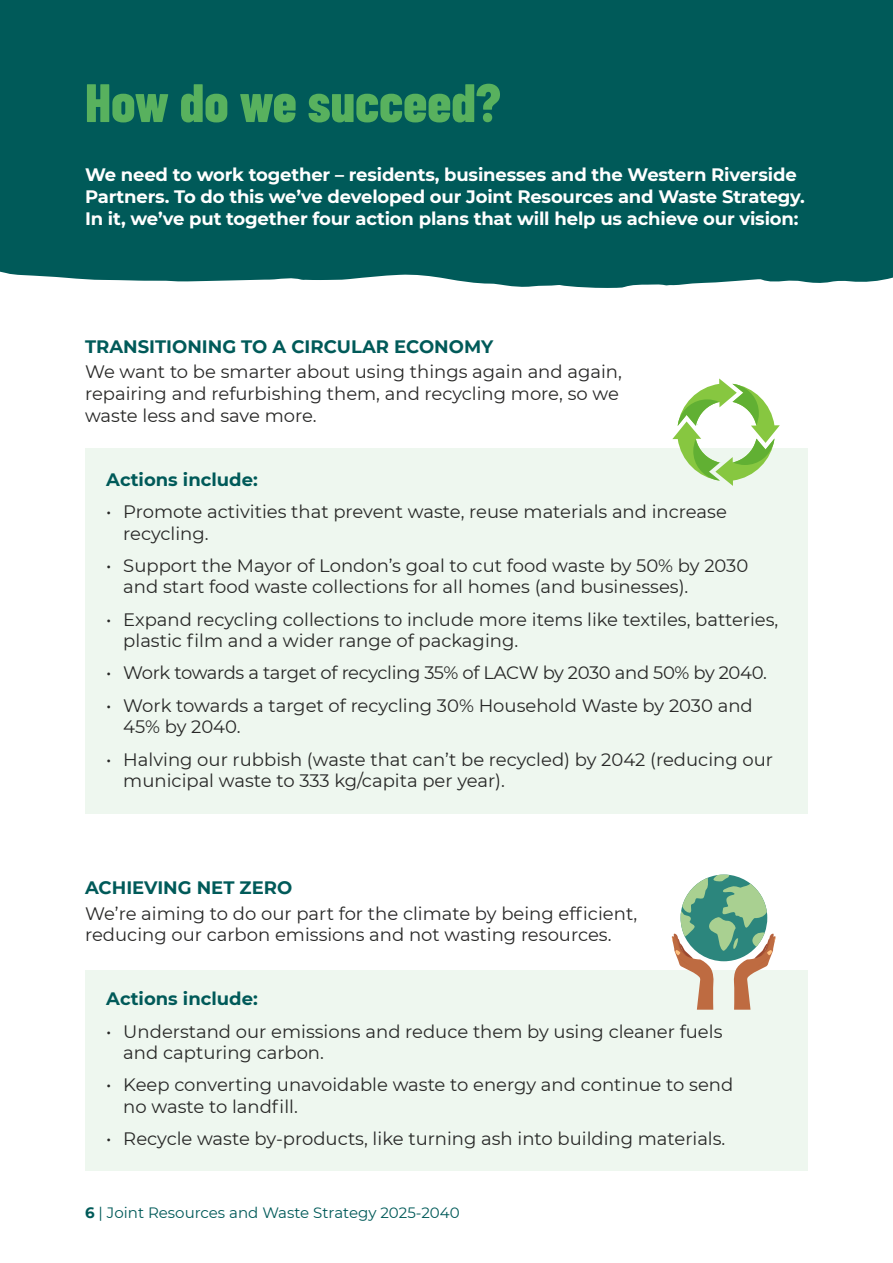
<style>
.page{position:relative;width:893px;height:1263px;background:#fff}
.page>*{position:absolute;margin:0;border:0;box-sizing:border-box;transform-origin:0 0}
.t1{font:800 54px "Barlow Condensed";color:#58b15e}
.Bodytext{font:18px/21.6px "Montserrat";color:#282827}
.Bodytext-2{font:700 18px/21.6px "Montserrat";letter-spacing:-.01em;color:#fff}
.Bodytext-3{font:700 18px "Montserrat";color:#005a59}
.Bodytext-4{font:18px "Montserrat";letter-spacing:-.02em;color:#282827}
.t2{font:15px "Montserrat";color:#005a59}
.s1{font-weight:700}
</style>
<div class="page">
<svg style="left:0;top:270px;width:893px;height:18px;fill:#005a59"></svg>
<div style="left:0;top:0;width:893px;height:270px;background:#005a59"></div>
<div style="left:85px;top:971px;width:723px;height:200px;background:#eef7ef"></div>
<div style="left:85px;top:448px;width:723px;height:366px;background:#eef7ef"></div>
<svg style="left:672px;top:378px;width:108px;height:108px"></svg>
<svg style="left:672px;top:874px;width:103px;height:136px"></svg>
<h2 class="t1" style="left:85px;top:64px;width:417px">How do we succeed?</h2>
<p class="Bodytext-2" style="left:85px;top:163px;width:721px">We need to work together – residents, businesses and the Western Riverside<br>Partners. To do this we’ve developed our Joint Resources and Waste Strategy.<br>In it, we’ve put together four action plans that will help us achieve our vision:</p>
<h3 class="Bodytext-3" style="left:85px;top:333px;width:410px">TRANSITIONING TO A CIRCULAR ECONOMY</h3>
<p class="Bodytext" style="left:85px;top:360px;width:538px">We want to be smarter about using things again and again, repairing and refurbishing them, and recycling more, so we waste less and save more.</p>
<p class="Bodytext-3" style="left:106px;top:466px;width:153px">Actions include:</p>
<p class="Bodytext" style="left:123px;top:500px;width:605px;text-indent:-17px">• Promote activities that prevent waste, reuse materials and increase recycling.</p>
<p class="Bodytext" style="left:123px;top:554px;width:626px;text-indent:-17px">• Support the Mayor of London’s goal to cut food waste by 50% by 2030 and start food waste collections for all homes (and businesses).</p>
<p class="Bodytext" style="left:123px;top:608px;width:656px;text-indent:-17px">• Expand recycling collections to include more items like textiles, batteries, plastic film and a wider range of packaging.</p>
<p class="Bodytext-4" style="left:106px;top:661px;width:662px">• Work towards a target of recycling 35% of LACW by 2030 and 50% by 2040.</p>
<p class="Bodytext" style="left:123px;top:694px;width:631px;text-indent:-17px">• Work towards a target of recycling 30% Household Waste by 2030 and<br>45% by 2040.</p>
<p class="Bodytext" style="left:123px;top:748px;width:651px;text-indent:-17px">• Halving our rubbish (waste that can’t be recycled) by 2042 (reducing our municipal waste to 333 kg/capita per year).</p>
<p class="Bodytext-3" style="left:85px;top:874px;width:209px">ACHIEVING NET ZERO</p>
<p class="Bodytext" style="left:85px;top:902px;width:554px">We’re aiming to do our part for the climate by being efficient, reducing our carbon emissions and not wasting resources.</p>
<p class="Bodytext-3" style="left:106px;top:986px;width:153px">Actions include:</p>
<p class="Bodytext" style="left:123px;top:1020px;width:601px;text-indent:-17px">• Understand our emissions and reduce them by using cleaner fuels and capturing carbon.</p>
<p class="Bodytext" style="left:123px;top:1073px;width:611px;text-indent:-17px">• Keep converting unavoidable waste to energy and continue to send no waste to landfill.</p>
<p class="Bodytext" style="left:106px;top:1127px;width:621px">• Recycle waste by-products, like turning ash into building materials.</p>
<p class="t2" style="left:85px;top:1202px;width:376px"><span class="s1">6</span> | Joint Resources and Waste Strategy 2025-2040</p>
</div>
